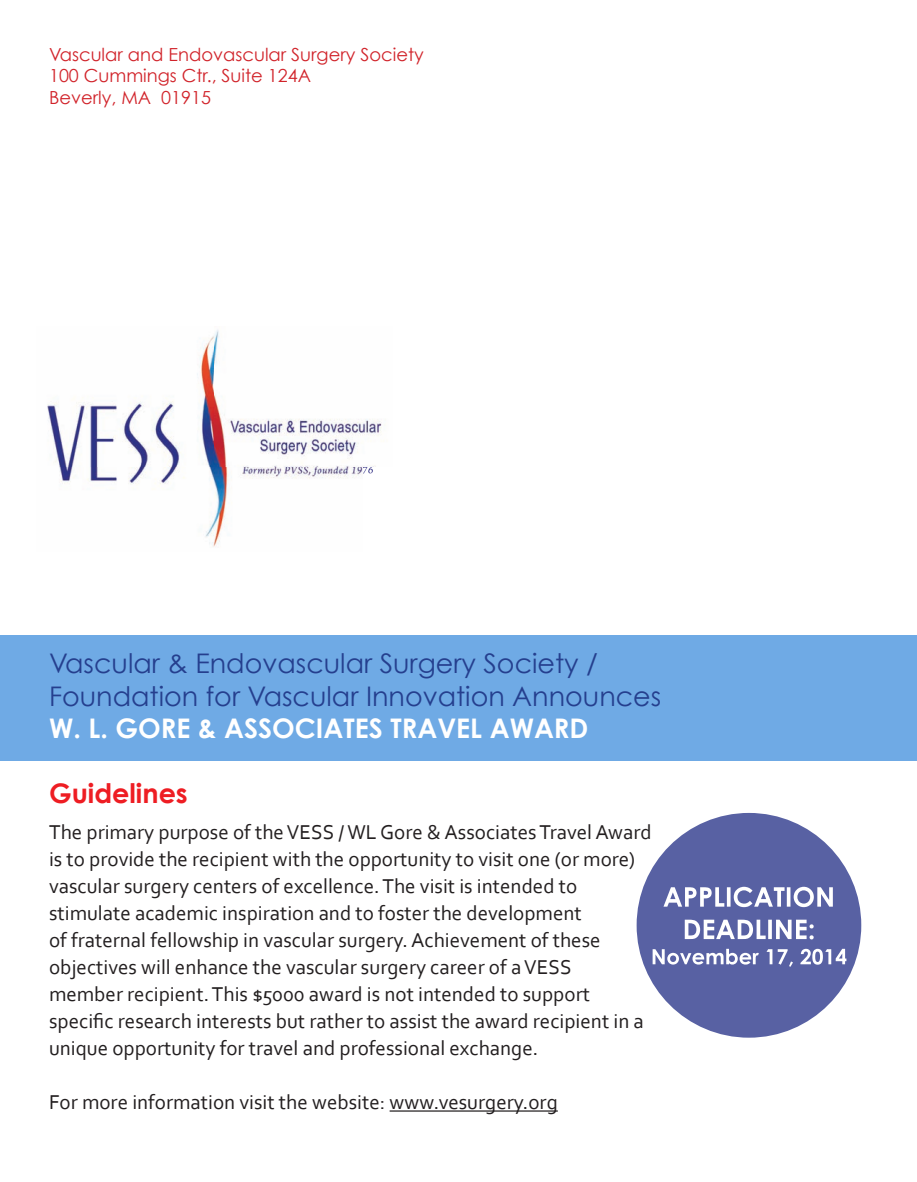
<style>
.page{position:relative;width:917px;height:1182px;background:#fff}
.page>*{position:absolute;margin:0;border:0;box-sizing:border-box;transform-origin:0 0}
.t1{font:27px "Century Gothic";color:#253f8e}
.t2{font:700 27px "Century Gothic";color:#fff}
.t3{font:700 27px "Century Gothic";color:#ee1d23}
.t4{font:21px/27px "Corbel";color:#231f20}
.t5{font:18px "Century Gothic";color:#d1232a}
</style>
<div class="page">
<div style="left:0;top:634px;width:917px;height:126px;background:#6faae5"></div>
<img style="left:47px;top:330px;width:335px;height:217px">
<div style="left:637px;top:813px;width:224px;height:224px;background:#5861a3;border-radius:50%"></div>
<hr style="left:390px;top:1110px;width:168px;height:1px;background:#231f20">
<svg style="left:653px;top:948px;width:193px;height:18px"></svg>
<svg style="left:685px;top:919px;width:129px;height:20px"></svg>
<svg style="left:663px;top:886px;width:170px;height:21px"></svg>
<p class="t5" style="left:49px;top:43px;width:376px">Vascular and Endovascular Surgery Society</p>
<p class="t5" style="left:49px;top:65px;width:264px">100 Cummings Ctr., Suite 124A</p>
<p class="t5" style="left:49px;top:87px;width:163px">Beverly, MA 01915</p>
<p class="t1" style="left:49px;top:647px;width:550px">Vascular &amp; Endovascular Surgery Society /</p>
<p class="t1" style="left:49px;top:679px;width:614px">Foundation for Vascular Innovation Announces</p>
<p class="t2" style="left:49px;top:711px;width:541px">W. L. GORE &amp; ASSOCIATES TRAVEL AWARD</p>
<p class="t3" style="left:49px;top:776px;width:140px">Guidelines</p>
<p class="t4" style="left:49px;top:818px;width:604px">The primary purpose of the VESS / WL Gore &amp; Associates Travel Award is to provide the recipient with the opportunity to visit one (or more) vascular surgery centers of excellence. The visit is intended to stimulate academic inspiration and to foster the development<br>of fraternal fellowship in vascular surgery. Achievement of these objectives will enhance the vascular surgery career of a VESS<br>member recipient. This $5000 award is not intended to support specific research interests but rather to assist the award recipient in a unique opportunity for travel and professional exchange.</p>
<p class="t4" style="left:49px;top:1088px;width:510px">For more information visit the website: www.vesurgery.org</p>
</div>
